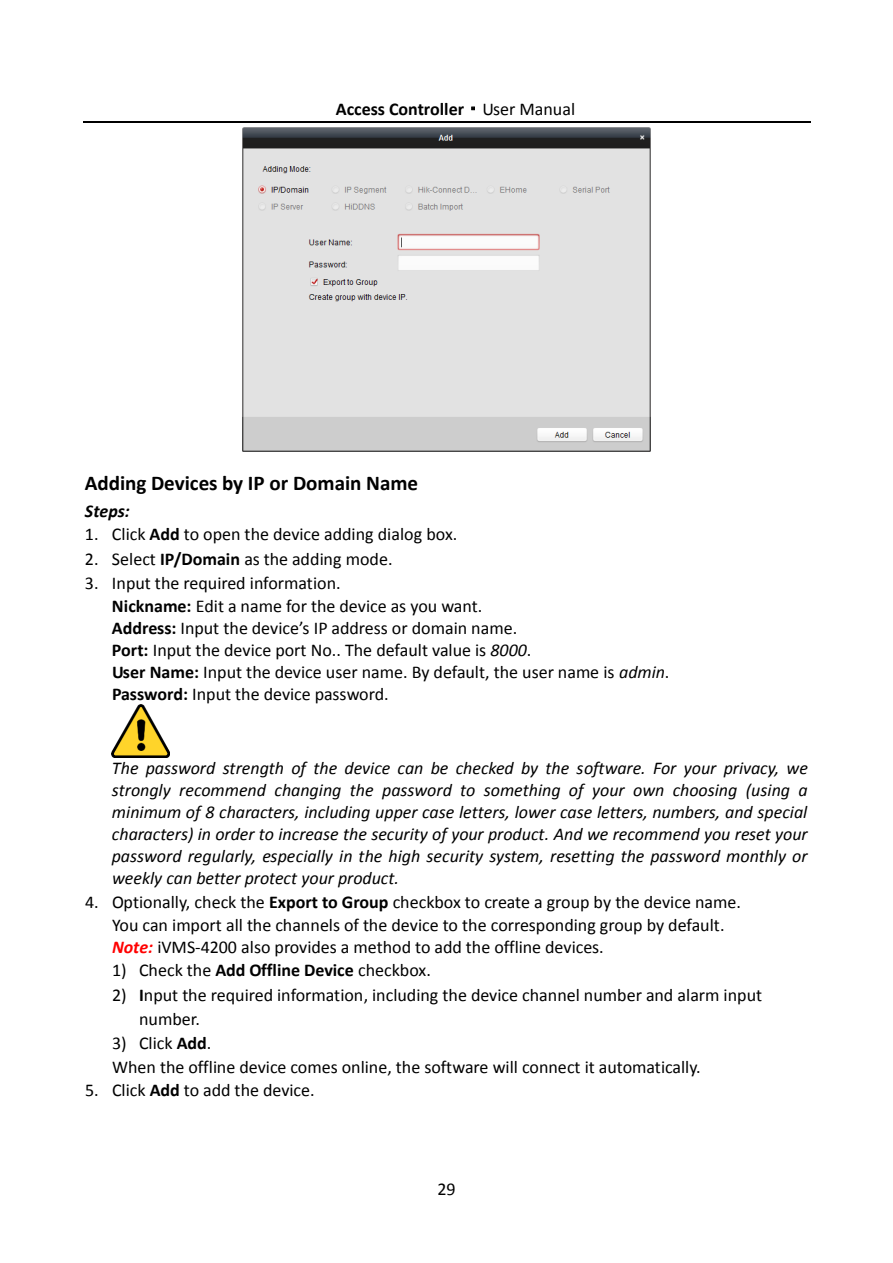
<style>
.page{position:relative;width:893px;height:1263px;background:#fff}
.page>*{position:absolute;margin:0;border:0;box-sizing:border-box;transform-origin:0 0}
.t1{font:700 21px "Calibri";color:#000}
.t2{font:18px/22.2px "Calibri";color:#000}
.t3{font:italic 18px/22px "Calibri";letter-spacing:-.005em;color:#000;text-align:justify}
.t4{font:700 18px "Calibri";letter-spacing:-.005em;color:#000}
.t5{font:italic 700 18px "Calibri";color:#000}
.s1{font-family:"Sim Hei";font-weight:400}
.s2{font-weight:400}
.s3{font-weight:700}
.s4{font-style:italic}
.s5{font-weight:700;font-style:italic;color:#f00}
</style>
<div class="page">
<hr style="left:83px;top:122px;width:727px;height:1px;background:#000">
<img style="left:242px;top:128px;width:409px;height:324px">
<img style="left:112px;top:705px;width:57px;height:52px">
<p class="t4" style="left:336px;top:97px;width:241px">Access Controller<span class="s1">·</span><span class="s2">User Manual</span></p>
<p class="t1" style="left:85px;top:469px;width:335px">Adding Devices by IP or Domain Name</p>
<p class="t5" style="left:85px;top:499px;width:46px">Steps:</p>
<p class="t2" style="left:85px;top:523px;width:374px">1. Click <span class="s3">Add</span> to open the device adding dialog box.</p>
<p class="t2" style="left:85px;top:548px;width:309px">2. Select <span class="s3">IP/Domain</span> as the adding mode.</p>
<p class="t2" style="left:112px;top:572px;width:559px;text-indent:-27px">3. Input the required information.<br><span class="s3">Nickname:</span> Edit a name for the device as you want.<br><span class="s3">Address:</span> Input the device’s IP address or domain name.<br><span class="s3">Port:</span> Input the device port No.. The default value is <span class="s4">8000</span>.<br><span class="s3">User Name:</span> Input the device user name. By default, the user name is <span class="s4">admin</span>.<br><span class="s3">Password:</span> Input the device password.</p>
<p class="t3" style="left:112px;top:757px;width:698px">The password strength of the device can be checked by the software. For your privacy, we strongly recommend changing the password to something of your own choosing (using a minimum of 8 characters, including upper case letters, lower case letters, numbers, and special characters) in order to increase the security of your product. And we recommend you reset your password regularly, especially in the high security system, resetting the password monthly or weekly can better protect your product.</p>
<p class="t2" style="left:112px;top:891px;width:630px;text-indent:-27px">4. Optionally, check the <span class="s3">Export to Group</span> checkbox to create a group by the device name.<br>You can import all the channels of the device to the corresponding group by default.<br><span class="s5">Note:</span> iVMS-4200 also provides a method to add the offline devices.</p>
<p class="t2" style="left:112px;top:959px;width:320px">1) Check the <span class="s3">Add Offline Device</span> checkbox.</p>
<p class="t2" style="left:139px;top:983px;width:624px;line-height:24.3px;text-indent:-27px">2) <span class="s3">I</span>nput the required information, including the device channel number and alarm input number.</p>
<p class="t2" style="left:112px;top:1032px;width:590px;line-height:23.1px">3) Click <span class="s3">Add</span>.<br>When the offline device comes online, the software will connect it automatically.</p>
<p class="t2" style="left:85px;top:1079px;width:231px">5. Click <span class="s3">Add</span> to add the device.</p>
<p class="t2" style="left:437px;top:1177px;width:20px">29</p>
</div>
